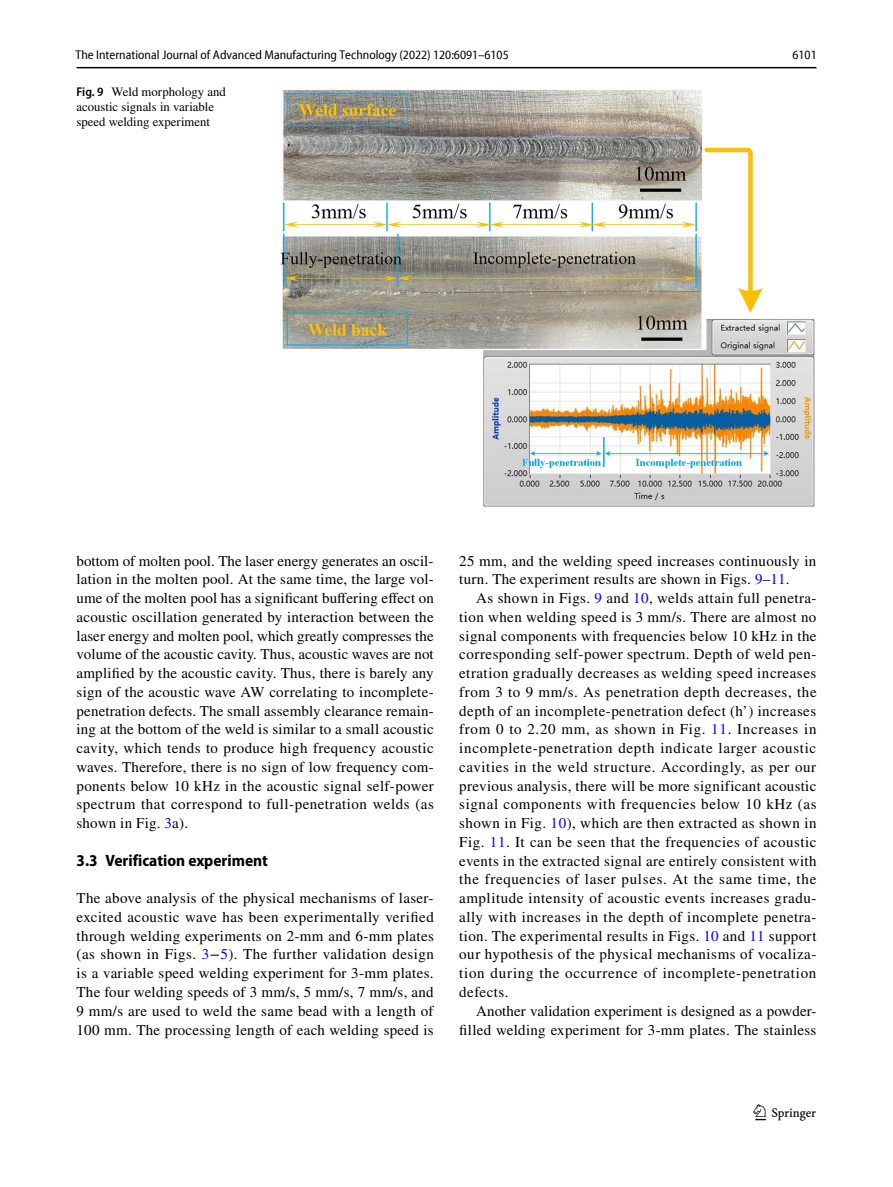
<style>
.page{position:relative;width:893px;height:1187px;background:#fff}
.page>*{position:absolute;margin:0;border:0;box-sizing:border-box;transform-origin:0 0}
.t1{font:22.5px "Springnew Regular 3";color:#000}
.t2{font:700 semi-condensed 16.5px "Myriad Pro";color:#000}
.t3{font:15px/18.8px "STIX";letter-spacing:.015em;color:#000;text-align:justify}
.t4{font:semi-condensed 12.75px "Myriad Pro Unic";color:#000}
.t5{font:12.75px/15px "STIX";color:#000}
.s1{font-family:"Myriad Pro";font-weight:600;font-stretch:semi-condensed}
.s2{color:#00f}
</style>
<div class="page">
<hr style="left:77px;top:67px;width:739px;height:1px;background:#000">
<img style="left:280px;top:90px;width:535px;height:417px">
<p class="t4" style="left:76px;top:50px;width:435px">The International Journal of Advanced Manufacturing Technology (2022) 120:6091–6105</p>
<p class="t4" style="left:792px;top:50px;width:26px">6101</p>
<p class="t5" style="left:77px;top:85px;width:151px"><span class="s1">Fig. 9</span> Weld morphology and acoustic signals in variable speed welding experiment</p>
<p class="t3" style="left:77px;top:552px;width:359px">bottom of molten pool. The laser energy generates an oscil&shy;lation in the molten pool. At the same time, the large vol&shy;ume of the molten pool has a significant buffering effect on acoustic oscillation generated by interaction between the laser energy and molten pool, which greatly compresses the volume of the acoustic cavity. Thus, acoustic waves are not amplified by the acoustic cavity. Thus, there is barely any sign of the acoustic wave AW correlating to incomplete&shy;penetration defects. The small assembly clearance remain&shy;ing at the bottom of the weld is similar to a small acoustic cavity, which tends to produce high frequency acoustic waves. Therefore, there is no sign of low frequency com&shy;ponents below 10 kHz in the acoustic signal self-power spectrum that correspond to full-penetration welds (as shown in Fig. <span class="s2">3</span>a).</p>
<p class="t2" style="left:77px;top:850px;width:193px">3.3 Verification experiment</p>
<p class="t3" style="left:77px;top:889px;width:359px">The above analysis of the physical mechanisms of laser&shy;excited acoustic wave has been experimentally verified through welding experiments on 2-mm and 6-mm plates (as shown in Figs. <span class="s2">3</span>−<span class="s2">5</span>). The further validation design is a variable speed welding experiment for 3-mm plates.<br>The four welding speeds of 3 mm/s, 5 mm/s, 7 mm/s, and 9 mm/s are used to weld the same bead with a length of 100 mm. The processing length of each welding speed is</p>
<p class="t3" style="left:459px;top:552px;width:359px">25 mm, and the welding speed increases continuously in turn. The experiment results are shown in Figs. <span class="s2">9</span>–<span class="s2">11</span>.</p>
<p class="t3" style="left:459px;top:589px;width:359px;text-indent:17px">As shown in Figs. <span class="s2">9</span> and <span class="s2">10</span>, welds attain full penetra&shy;tion when welding speed is 3 mm/s. There are almost no signal components with frequencies below 10 kHz in the corresponding self-power spectrum. Depth of weld pen&shy;etration gradually decreases as welding speed increases from 3 to 9 mm/s. As penetration depth decreases, the depth of an incomplete-penetration defect (h’) increases from 0 to 2.20 mm, as shown in Fig. <span class="s2">11</span>. Increases in incomplete-penetration depth indicate larger acoustic cavities in the weld structure. Accordingly, as per our previous analysis, there will be more significant acoustic signal components with frequencies below 10 kHz (as shown in Fig. <span class="s2">10</span>), which are then extracted as shown in Fig. <span class="s2">11</span>. It can be seen that the frequencies of acoustic events in the extracted signal are entirely consistent with the frequencies of laser pulses. At the same time, the amplitude intensity of acoustic events increases gradu&shy;ally with increases in the depth of incomplete penetra&shy;tion. The experimental results in Figs. <span class="s2">10</span> and <span class="s2">11</span> support our hypothesis of the physical mechanisms of vocaliza&shy;tion during the occurrence of incomplete-penetration defects.</p>
<p class="t3" style="left:459px;top:1002px;width:359px;text-align:right">Another validation experiment is designed as a powder&shy;filled welding experiment for 3-mm plates. The stainless</p>
<h1 class="t1" style="left:755px;top:1104px;width:62px">1 3</h1>
</div>
